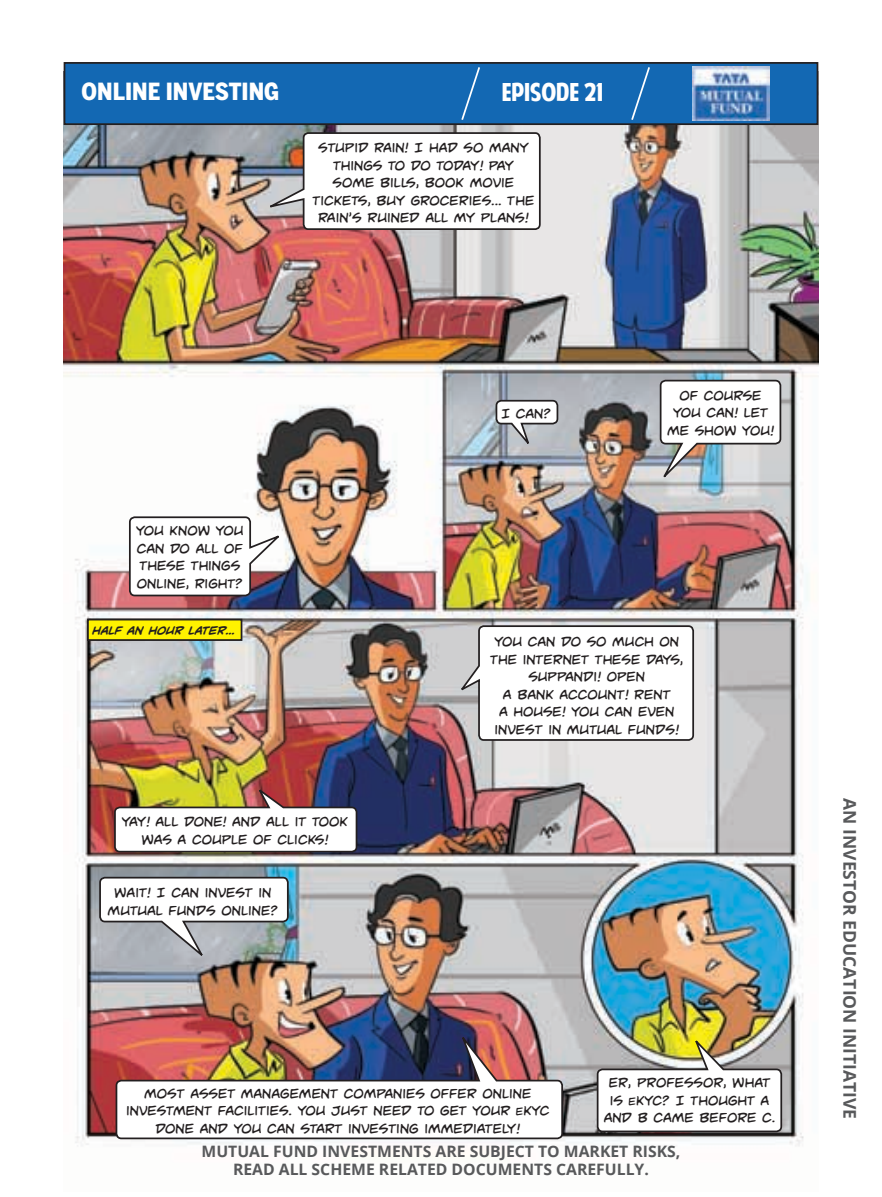
<style>
.page{position:relative;width:882px;height:1197px;background:#fff}
.page>*{position:absolute;margin:0;border:0;box-sizing:border-box;transform-origin:0 0}
.t1{font:24.5px "American Purpose";color:#fff}
.t2{font:900 23.45px "Benton Sans Cond";color:#fff}
.Body_Text{font:17.5px/17.5px "Unmasked BB";color:#231f20;text-align:center}
.t3{font:700 17.5px "Open Sans";color:#58595b}
.t4{font:700 15.75px/17.5px "Open Sans";color:#58595b;text-align:center}
.Body_Text-2{font:700 14px "Unmasked BB";color:#231f20}
.s1{font-size:14px}
</style>
<div class="page">
<img style="left:64px;top:125px;width:754px;height:1021px">
<div style="left:65px;top:63px;width:752px;height:61px;background:#1368b3"></div>
<div style="left:64px;top:62px;width:754px;height:63px;border:2px solid #231f20"></div>
<svg style="left:461px;top:67px;width:19px;height:53px"></svg>
<img style="left:693px;top:67px;width:76px;height:54px">
<svg style="left:631px;top:67px;width:19px;height:53px"></svg>
<svg style="left:128px;top:516px;width:158px;height:81px"></svg>
<svg style="left:596px;top:1034px;width:187px;height:99px"></svg>
<svg style="left:657px;top:379px;width:125px;height:107px"></svg>
<svg style="left:113px;top:784px;width:245px;height:69px"></svg>
<svg style="left:456px;top:624px;width:239px;height:118px"></svg>
<img style="left:115px;top:1027px;width:449px;height:113px">
<svg style="left:98px;top:876px;width:192px;height:86px"></svg>
<svg style="left:258px;top:131px;width:284px;height:100px"></svg>
<svg style="left:495px;top:399px;width:64px;height:53px"></svg>
<div style="left:88px;top:620px;width:154px;height:20px;background:#fff200"></div>
<div style="left:87px;top:619px;width:155px;height:22px;border:2px solid #231f20"></div>
<p class="t2" style="left:82px;top:78px;width:199px">ONLINE INVESTING</p>
<p class="t1" style="left:502px;top:83px;width:103px">EPISODE 21</p>
<p class="Body_Text" style="left:136px;top:522px;width:109px;text-align:left">You know you can do all of these things online, right?</p>
<p class="Body_Text-2" style="left:92px;top:623px;width:144px">HALF AN HOUR LATER...</p>
<p class="Body_Text" style="left:313px;top:138px;width:223px">Stupid rain! I had so many things to do today! Pay some bills, book movie tickets, buy groceries... The rain’s ruined all my plans!</p>
<p class="Body_Text" style="left:501px;top:404px;width:52px">I can?</p>
<p class="Body_Text" style="left:667px;top:386px;width:108px">Of course you can! Let me show you!</p>
<p class="Body_Text" style="left:490px;top:633px;width:195px">You can do so much on the internet these days,<br>Suppandi! open<br>a bank account! rent<br>a house! you can even invest in mutual funds!</p>
<p class="Body_Text" style="left:122px;top:813px;width:228px">Yay! All done! And all it took was a couple of clicks!</p>
<p class="Body_Text" style="left:108px;top:883px;width:172px">Wait! I can invest in mutual funds online?</p>
<p class="Body_Text" style="left:126px;top:1084px;width:425px">most asset management companies offer online investment facilities. you just need to Get your <span class="s1">e</span>KYC done and you can start investing immediately!</p>
<p class="Body_Text" style="left:604px;top:1073px;width:173px">Er, Professor, what is <span class="s1">e</span>KYC? I thought A and B came before C.</p>
<p class="t4" style="left:202px;top:1143px;width:480px">MUTUAL FUND INVESTMENTS ARE SUBJECT TO MARKET RISKS,<br>READ ALL SCHEME RELATED DOCUMENTS CAREFULLY.</p>
<p class="t3" style="left:862px;top:798px;width:322px;rotate:90deg">AN INVESTOR EDUCATION INITIATIVE</p>
</div>
